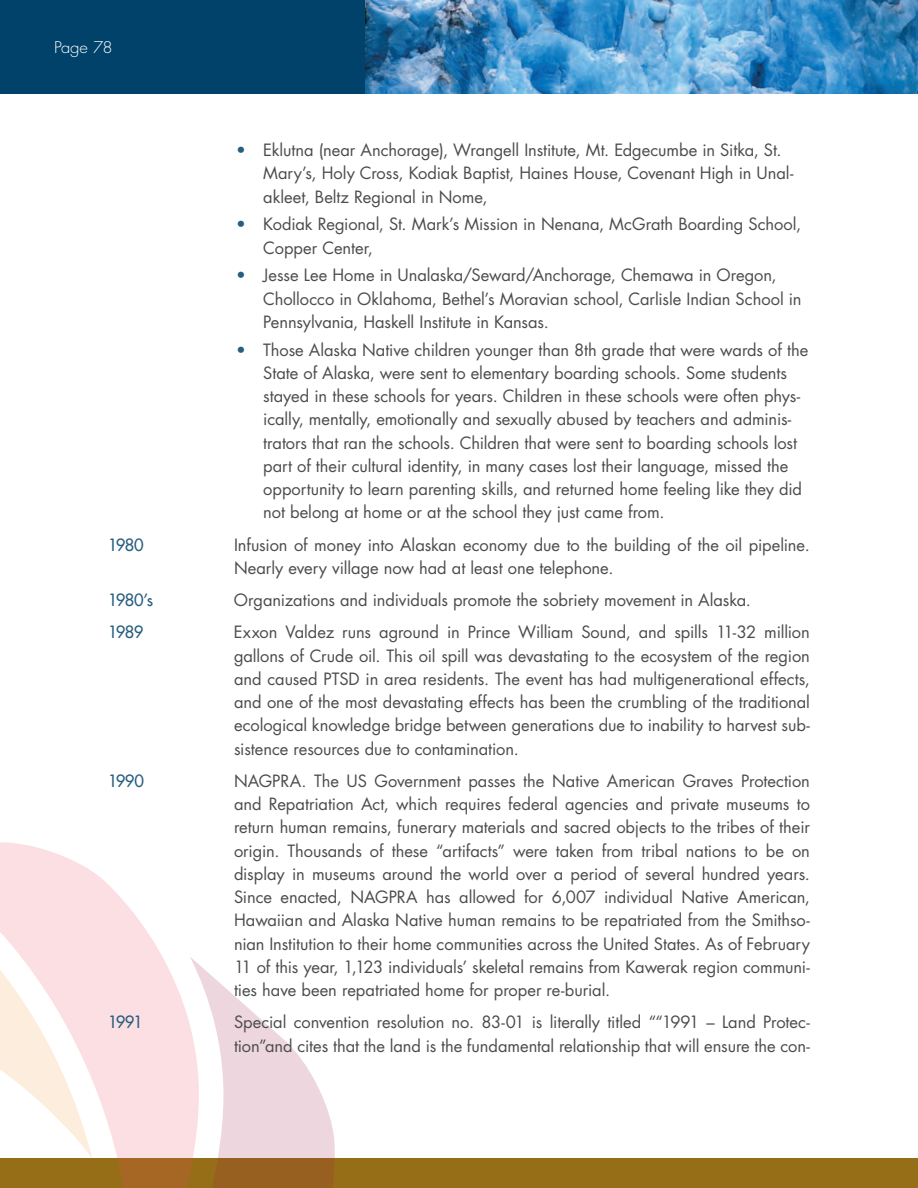
<style>
.page{position:relative;width:918px;height:1188px;background:#fff}
.page>*{position:absolute;margin:0;border:0;box-sizing:border-box;transform-origin:0 0}
.t1{font:16.5px/23.2px "Futura Std";letter-spacing:-.005em;color:#4b4c4d}
.t2{font:500 16.5px "Futura Std";letter-spacing:-.03em;color:#275e80}
.t3{font:300 15.6px "Futura Std";letter-spacing:-.025em;color:#fff;scale:1.05 1}
.s1{color:#275e80}
</style>
<div class="page">
<div style="left:0;top:0;width:366px;height:94px;background:#01426a"></div>
<div style="left:0;top:1158px;width:918px;height:30px;background:#976e18"></div>
<svg style="left:210px;top:974px;width:125px;height:214px;fill:#edd6de"></svg>
<svg style="left:0;top:842px;width:210px;height:346px;fill:#fcdfe3"></svg>
<img style="left:365px;top:0;width:553px;height:94px">
<p class="t3" style="left:54px;top:37px;width:57px">Page 78</p>
<p class="t1" style="left:263px;top:139px;width:532px;text-indent:-27px"><span class="s1">•</span> Eklutna (near Anchorage), Wrangell Institute, Mt. Edgecumbe in Sitka, St.<br>Mary’s, Holy Cross, Kodiak Baptist, Haines House, Covenant High in Unal&shy;akleet, Beltz Regional in Nome,</p>
<p class="t1" style="left:263px;top:213px;width:539px;text-indent:-27px"><span class="s1">•</span> Kodiak Regional, St. Mark’s Mission in Nenana, McGrath Boarding School,<br>Copper Center,</p>
<p class="t1" style="left:263px;top:264px;width:540px;text-indent:-27px"><span class="s1">•</span> Jesse Lee Home in Unalaska/Seward/Anchorage, Chemawa in Oregon,<br>Chollocco in Oklahoma, Bethel’s Moravian school, Carlisle Indian School in<br>Pennsylvania, Haskell Institute in Kansas.</p>
<p class="t1" style="left:263px;top:338px;width:547px;text-indent:-27px"><span class="s1">•</span> Those Alaska Native children younger than 8th grade that were wards of the State of Alaska, were sent to elementary boarding schools. Some students stayed in these schools for years. Children in these schools were often phys&shy;ically, mentally, emotionally and sexually abused by teachers and adminis&shy;trators that ran the schools. Children that were sent to boarding schools lost part of their cultural identity, in many cases lost their language, missed the opportunity to learn parenting skills, and returned home feeling like they did not belong at home or at the school they just came from.</p>
<p class="t2" style="left:108px;top:534px;width:37px">1980</p>
<p class="t1" style="left:234px;top:533px;width:577px">Infusion of money into Alaskan economy due to the building of the oil pipeline.<br>Nearly every village now had at least one telephone.</p>
<p class="t2" style="left:108px;top:590px;width:47px">1980’s</p>
<p class="t1" style="left:234px;top:589px;width:519px">Organizations and individuals promote the sobriety movement in Alaska.</p>
<p class="t2" style="left:108px;top:622px;width:37px">1989</p>
<p class="t1" style="left:234px;top:621px;width:578px;text-align:justify">Exxon Valdez runs aground in Prince William Sound, and spills 11-32 million gallons of Crude oil. This oil spill was devastating to the ecosystem of the region and caused PTSD in area residents. The event has had multigenerational effects, and one of the most devastating effects has been the crumbling of the traditional ecological knowledge bridge between generations due to inability to harvest sub&shy;sistence resources due to contamination.</p>
<p class="t2" style="left:108px;top:771px;width:37px">1990</p>
<p class="t1" style="left:234px;top:769px;width:578px;text-align:justify">NAGPRA. The US Government passes the Native American Graves Protection and Repatriation Act, which requires federal agencies and private museums to return human remains, funerary materials and sacred objects to the tribes of their origin. Thousands of these “artifacts” were taken from tribal nations to be on display in museums around the world over a period of several hundred years.<br>Since enacted, NAGPRA has allowed for 6,007 individual Native American, Hawaiian and Alaska Native human remains to be repatriated from the Smithso&shy;nian Institution to their home communities across the United States. As of February 11 of this year, 1,123 individuals’ skeletal remains from Kawerak region communi&shy;ties have been repatriated home for proper re-burial.</p>
<p class="t2" style="left:108px;top:1012px;width:36px">1991</p>
<p class="t1" style="left:234px;top:1011px;width:577px">Special convention resolution no. 83-01 is literally titled ““1991 – Land Protec&shy;tion”and cites that the land is the fundamental relationship that will ensure the con-</p>
</div>
